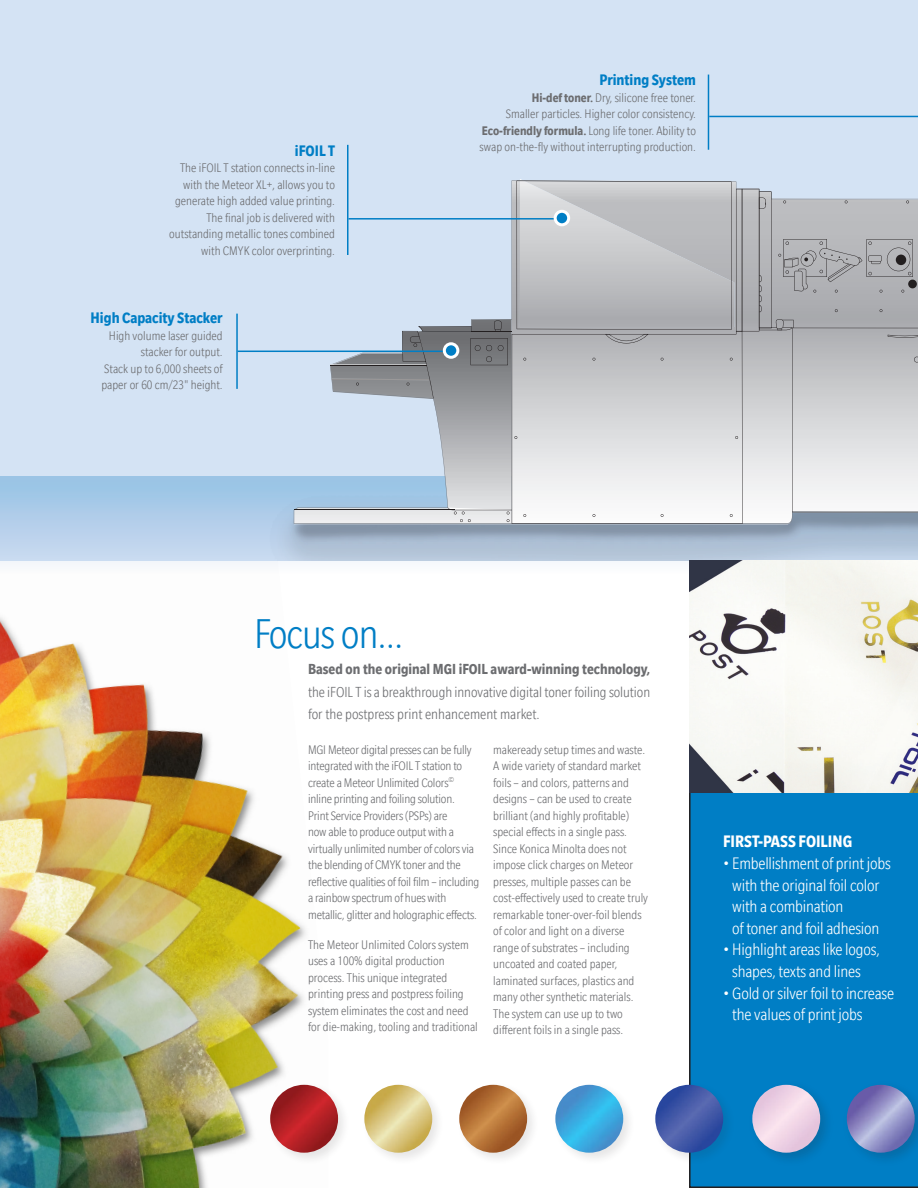
<style>
.page{position:relative;width:918px;height:1188px;background:#fff}
.page>*{position:absolute;margin:0;border:0;box-sizing:border-box;transform-origin:0 0}
.Mario_Intro_Copy_UL{font:300 condensed 45px "Slate";letter-spacing:-.02em;color:#007ec5}
.t1{font:300 condensed 18px/21.6px "Slate";letter-spacing:-.01em;color:#fff}
.t2{font:700 condensed 18px "Slate";color:#fff}
.Body_Copy{font:700 condensed 16.5px "Slate";color:#007ec5}
.Mario_Intro_Copy_UL-2{font:300 condensed 15.75px/22.5px "Slate";color:#6c6d70;text-align:justify}
.Body_Copy-2{font:300 condensed 13.5px/16.5px "Slate";color:#6c6d70;text-align:right}
.s1{font-weight:700}
</style>
<div class="page">
<img style="left:0;top:617px;width:306px;height:571px">
<div style="left:689px;top:792px;width:229px;height:396px;background:#007ec5"></div>
<div style="left:0;top:0;width:918px;height:561px;background:#d4e3f4"></div>
<svg style="left:0;top:476px;width:689px;height:88px"></svg>
<img style="left:250px;top:476px;width:668px;height:85px">
<svg style="left:294px;top:350px;width:218px;height:174px"></svg>
<hr style="left:332px;top:379px;width:98px;height:1px;background:#231f20">
<hr style="left:330px;top:365px;width:97px;height:1px;background:#231f20">
<hr style="left:294px;top:510px;width:160px;height:1px;background:#231f20">
<svg style="left:402px;top:179px;width:516px;height:343px"></svg>
<div style="left:267px;top:1081px;width:651px;height:85px;background:#231f20;opacity:.11"></div>
<div style="left:840px;top:1078px;width:78px;height:91px;background:#231f20;opacity:.08"></div>
<img style="left:847px;top:1085px;width:68px;height:68px;border-radius:34px">
<img style="left:270px;top:1085px;width:68px;height:68px;border-radius:34px">
<div style="left:745px;top:1078px;width:91px;height:91px;background:#231f20;opacity:.08"></div>
<img style="left:752px;top:1085px;width:68px;height:68px;border-radius:34px">
<img style="left:364px;top:1085px;width:68px;height:68px;border-radius:34px">
<img style="left:459px;top:1085px;width:68px;height:68px;border-radius:34px">
<img style="left:655px;top:1085px;width:68px;height:68px;border-radius:34px">
<img style="left:555px;top:1085px;width:68px;height:68px;border-radius:34px">
<img style="left:689px;top:561px;width:229px;height:231px">
<hr style="left:708px;top:75px;width:1px;height:75px;background:#007ec5">
<hr style="left:347px;top:145px;width:2px;height:110px;background:#007ec5">
<hr style="left:236px;top:314px;width:2px;height:75px;background:#007ec5">
<hr style="left:709px;top:116px;width:209px;height:1px;background:#007ec5">
<hr style="left:349px;top:218px;width:208px;height:2px;background:#007ec5">
<hr style="left:238px;top:351px;width:208px;height:1px;background:#007ec5">
<div style="left:555px;top:211px;width:14px;height:14px;background:#007ec5;border-radius:50%"></div>
<div style="left:554px;top:210px;width:16px;height:16px;border:3px solid #fff;border-radius:50%"></div>
<div style="left:444px;top:344px;width:14px;height:13px;background:#007ec5;border-radius:50%"></div>
<div style="left:443px;top:342px;width:16px;height:17px;border:3px solid #fff;border-radius:50%"></div>
<p class="Body_Copy" style="left:295px;top:142px;width:42px">iFOIL T</p>
<p class="Body_Copy-2" style="left:169px;top:160px;width:167px">The iFOIL T station connects in-line with the Meteor XL+, allows you to generate high added value printing.<br>The final job is delivered with outstanding metallic tones combined with CMYK color overprinting.</p>
<p class="Body_Copy" style="left:91px;top:309px;width:134px">High Capacity Stacker</p>
<p class="Body_Copy-2" style="left:101px;top:327px;width:123px">High volume laser guided stacker for output.<br>Stack up to 6,000 sheets of paper or 60 cm/23" height.</p>
<p class="Body_Copy" style="left:599px;top:72px;width:98px">Printing System</p>
<p class="Body_Copy-2" style="left:480px;top:89px;width:218px"><span class="s1">Hi-def toner.</span> Dry, silicone free toner.<br>Smaller particles. Higher color consistency.<br><span class="s1">Eco-friendly formula.</span> Long life toner. Ability to swap on-the-fly without interrupting production.</p>
<p class="Mario_Intro_Copy_UL" style="left:254px;top:611px;width:151px">Focus on...</p>
<p class="Mario_Intro_Copy_UL-2" style="left:308px;top:658px;width:344px"><span class="s1">Based on the original MGI iFOIL award-winning technology, </span>the iFOIL T is a breakthrough innovative digital toner foiling solution for the postpress print enhancement market.</p>
<p class="Body_Copy-2" style="left:308px;top:741px;width:173px;text-align:left">MGI Meteor digital presses can be fully integrated with the iFOIL T station to create a Meteor Unlimited Colors<sup>© </sup>inline printing and foiling solution.<br>Print Service Providers (PSPs) are<br>now able to produce output with a virtually unlimited number of colors via the blending of CMYK toner and the reflective qualities of foil film – including a rainbow spectrum of hues with metallic, glitter and holographic effects.</p>
<p class="Body_Copy-2" style="left:308px;top:936px;width:171px;text-align:left">The Meteor Unlimited Colors system uses a 100% digital production process. This unique integrated printing press and postpress foiling system eliminates the cost and need for die-making, tooling and traditional</p>
<p class="Body_Copy-2" style="left:493px;top:741px;width:156px;text-align:left">makeready setup times and waste.<br>A wide variety of standard market foils – and colors, patterns and designs – can be used to create brilliant (and highly profitable) special effects in a single pass.<br>Since Konica Minolta does not impose click charges on Meteor presses, multiple passes can be cost-effectively used to create truly remarkable toner-over-foil blends of color and light on a diverse range of substrates – including uncoated and coated paper, laminated surfaces, plastics and many other synthetic materials.<br>The system can use up to two different foils in a single pass.</p>
<p class="t2" style="left:723px;top:832px;width:131px">FIRST-PASS FOILING</p>
<p class="t1" style="left:732px;top:853px;width:160px;text-indent:-9px">• Embellishment of print jobs with the original foil color with a combination<br>of toner and foil adhesion</p>
<p class="t1" style="left:723px;top:939px;width:158px;text-align:center">• Highlight areas like logos, shapes, texts and lines</p>
<p class="t1" style="left:732px;top:982px;width:163px;text-indent:-9px">• Gold or silver foil to increase the values of print jobs</p>
</div>
